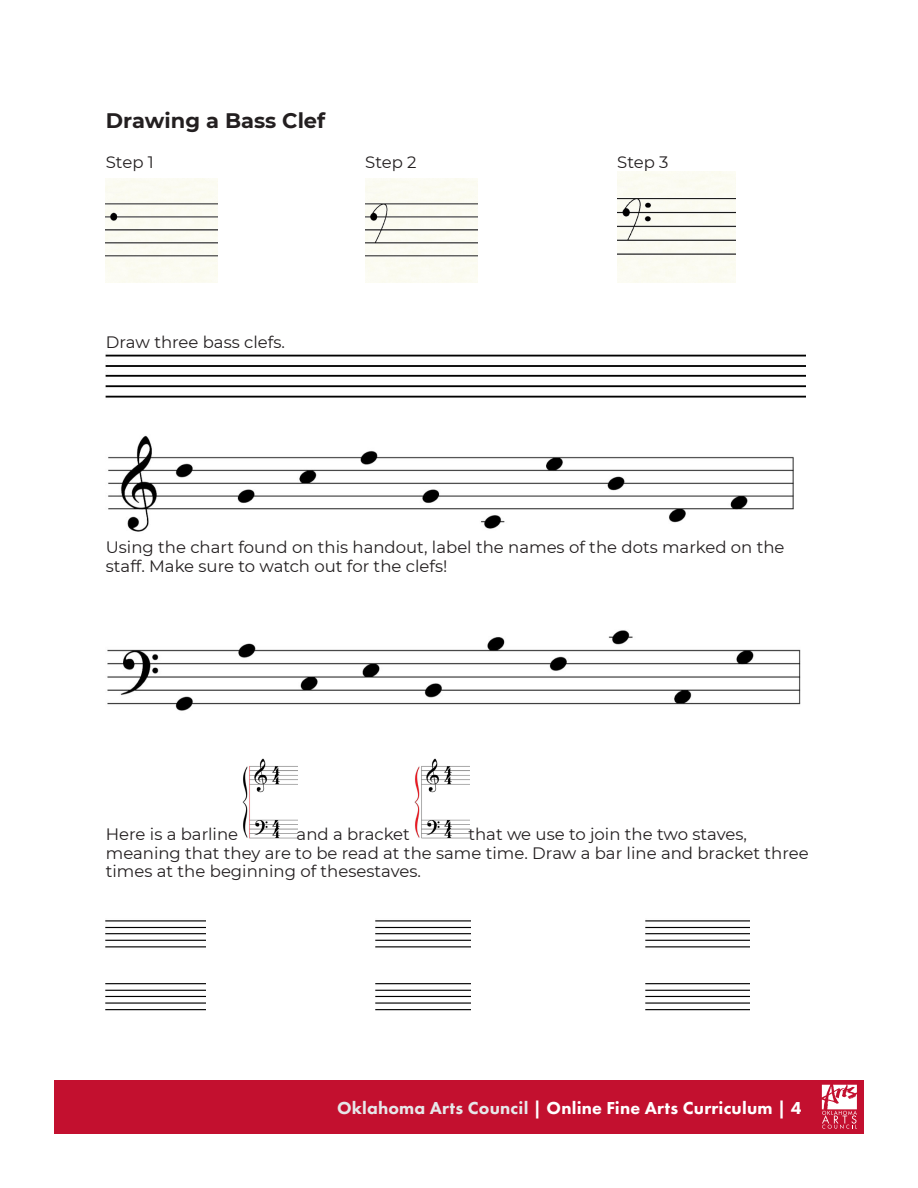
<style>
.page{position:relative;width:918px;height:1188px;background:#fff}
.page>*{position:absolute;margin:0;border:0;box-sizing:border-box;transform-origin:0 0}
.Heading_1{font:700 21px "Montserrat";color:#231f20}
.t1{font:800 18px "Futura PT";letter-spacing:.01em;color:#fff}
.Body_Text{font:16.5px/18.3px "Montserrat";color:#231f20}
.s1{color:#e6e7e9}
</style>
<div class="page">
<div style="left:54px;top:1080px;width:810px;height:54px;background:#c3102f"></div>
<svg style="left:822px;top:1085px;width:35px;height:44px"></svg>
<img style="left:106px;top:179px;width:112px;height:104px">
<img style="left:365px;top:179px;width:112px;height:104px">
<img style="left:617px;top:171px;width:119px;height:112px">
<img style="left:106px;top:354px;width:700px;height:44px">
<img style="left:108px;top:435px;width:686px;height:97px">
<img style="left:107px;top:630px;width:693px;height:81px">
<img style="left:243px;top:758px;width:54px;height:81px">
<img style="left:414px;top:758px;width:55px;height:81px">
<img style="left:106px;top:920px;width:99px;height:90px">
<img style="left:376px;top:920px;width:95px;height:90px">
<img style="left:646px;top:920px;width:103px;height:90px">
<p class="Heading_1" style="left:106px;top:106px;width:221px">Drawing a Bass Clef</p>
<p class="Body_Text" style="left:106px;top:152px;width:49px">Step 1</p>
<p class="Body_Text" style="left:365px;top:152px;width:53px">Step 2</p>
<p class="Body_Text" style="left:617px;top:152px;width:53px">Step 3</p>
<p class="Body_Text" style="left:106px;top:332px;width:181px">Draw three bass clefs.</p>
<p class="Body_Text" style="left:106px;top:537px;width:680px;line-height:19.6px">Using the chart found on this handout, label the names of the dots marked on the staff. Make sure to watch out for the clefs!</p>
<p class="Body_Text" style="left:106px;top:825px;width:704px;text-indent:363px">that we use to join the two staves, meaning that they are to be read at the same time. Draw a bar line and bracket three times at the beginning of thesestaves.</p>
<p class="Body_Text" style="left:106px;top:825px;width:134px">Here is a barline</p>
<p class="Body_Text" style="left:297px;top:825px;width:115px">and a bracket</p>
<p class="t1" style="left:337px;top:1097px;width:466px"><span class="s1">Oklahoma Arts Council</span> | Online Fine Arts Curriculum | 4</p>
</div>
